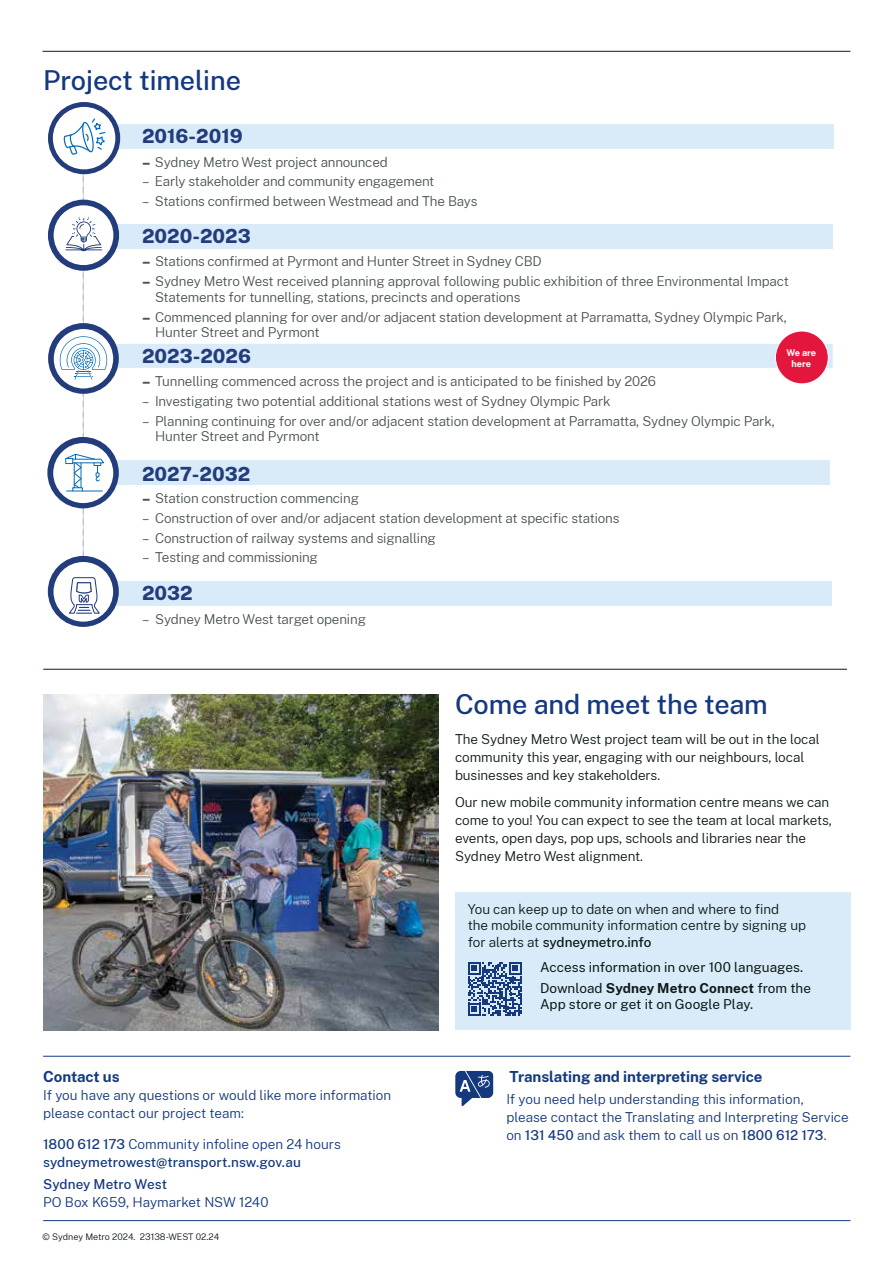
<style>
.page{position:relative;width:893px;height:1263px;background:#fff}
.page>*{position:absolute;margin:0;border:0;box-sizing:border-box;transform-origin:0 0}
.t1{font:500 27px "Public Sans NSW";letter-spacing:-.005em;color:#15397f}
.t2{font:800 19.2px "Public Sans NSW";color:#233d7c}
.t3{font:700 15px "Public Sans NSW";letter-spacing:-.005em;color:#15397f}
.t4{font:300 13.5px/15.9px "Public Sans NSW";letter-spacing:-.01em;color:#0e1a18}
.t5{font:300 13.5px/18px "Public Sans NSW";letter-spacing:-.005em;color:#0f1a18}
.t6{font:300 13.5px/18px "Public Sans NSW";color:#15397f}
.t7{font:13.5px/20.9px "Public Sans NSW";color:#0f1a18}
.t8{font:500 13.5px/18px "Public Sans NSW";color:#15397f}
.t9{font:700 9.15px/11.1px "Public Sans NSW";letter-spacing:-.005em;color:#fff;text-align:center}
.t10{font:300 9px "Public Sans NSW";color:#0f1a18}
.s1{font-weight:900}
.s2{font-weight:300}
.s3{font-weight:500}
.s4{font-weight:700}
</style>
<div class="page">
<hr style="left:43px;top:51px;width:807px;height:1px;background:#0f1a18">
<hr style="left:43px;top:1056px;width:807px;height:1px;background:#15397f">
<hr style="left:43px;top:1220px;width:807px;height:1px;background:#15397f">
<svg style="left:455px;top:1071px;width:38px;height:35px"></svg>
<svg style="left:48px;top:102px;width:72px;height:72px"></svg>
<div style="left:53px;top:107px;width:62px;height:62px;background:#fff;border-radius:50%"></div>
<svg style="left:47px;top:437px;width:72px;height:71px"></svg>
<div style="left:53px;top:443px;width:60px;height:60px;background:#fff;border-radius:50%"></div>
<svg style="left:48px;top:323px;width:71px;height:71px"></svg>
<div style="left:54px;top:329px;width:59px;height:59px;background:#fff;border-radius:50%"></div>
<svg style="left:48px;top:200px;width:71px;height:71px"></svg>
<div style="left:54px;top:205px;width:59px;height:60px;background:#fff;border-radius:50%"></div>
<svg style="left:48px;top:556px;width:71px;height:71px"></svg>
<div style="left:54px;top:562px;width:59px;height:60px;background:#fff;border-radius:50%"></div>
<svg style="left:60px;top:112px;width:773px;height:502px"></svg>
<img style="left:43px;top:694px;width:395px;height:336px">
<hr style="left:43px;top:669px;width:804px;height:1px;background:#0f1a18">
<div style="left:455px;top:892px;width:395px;height:138px;background:#d9ebf9"></div>
<div style="left:775px;top:331px;width:53px;height:53px;background:#e3173e;border-radius:50%"></div>
<div style="left:775px;top:331px;width:54px;height:53px;border:1px solid #fff;border-radius:50%"></div>
<svg style="left:468px;top:962px;width:54px;height:54px"></svg>
<h1 class="t1" style="left:43px;top:60px;width:199px">Project timeline</h1>
<h2 class="t2" style="left:142px;top:121px;width:102px">2016-2019</h2>
<p class="t4" style="left:142px;top:153px;width:247px"><span class="s1">–</span> Sydney Metro West project announced</p>
<p class="t4" style="left:142px;top:173px;width:294px">– Early stakeholder and community engagement</p>
<p class="t4" style="left:142px;top:192px;width:337px">– Stations confirmed between Westmead and The Bays</p>
<h2 class="t2" style="left:142px;top:221px;width:110px">2020-2023</h2>
<p class="t4" style="left:142px;top:253px;width:401px"><span class="s1">–</span> Stations confirmed at Pyrmont and Hunter Street in Sydney CBD</p>
<p class="t4" style="left:155px;top:272px;width:635px;text-indent:-13px"><span class="s1">–</span> Sydney Metro West received planning approval following public exhibition of three Environmental Impact<br>Statements for tunnelling, stations, precincts and operations</p>
<p class="t4" style="left:155px;top:308px;width:633px;text-indent:-13px"><span class="s1">–</span> Commenced planning for over and/or adjacent station development at Parramatta, Sydney Olympic Park,<br>Hunter Street and Pyrmont</p>
<p class="t4" style="left:142px;top:372px;width:516px"><span class="s1">–</span> Tunnelling commenced across the project and is anticipated to be finished by 2026</p>
<p class="t4" style="left:142px;top:392px;width:470px">– Investigating two potential additional stations west of Sydney Olympic Park</p>
<p class="t4" style="left:155px;top:412px;width:621px;text-indent:-13px">– Planning continuing for over and/or adjacent station development at Parramatta, Sydney Olympic Park,<br>Hunter Street and Pyrmont</p>
<h2 class="t2" style="left:142px;top:341px;width:111px">2023-2026</h2>
<p class="t9" style="left:786px;top:347px;width:31px">We are here</p>
<h2 class="t2" style="left:142px;top:459px;width:110px">2027-2032</h2>
<p class="t4" style="left:142px;top:490px;width:219px"><span class="s1">–</span> Station construction commencing</p>
<p class="t4" style="left:142px;top:509px;width:479px">– Construction of over and/or adjacent station development at specific stations</p>
<p class="t4" style="left:142px;top:529px;width:295px">– Construction of railway systems and signalling</p>
<p class="t4" style="left:142px;top:549px;width:177px">– Testing and commissioning</p>
<h2 class="t2" style="left:142px;top:578px;width:52px">2032</h2>
<p class="t4" style="left:142px;top:610px;width:226px">– Sydney Metro West target opening</p>
<p class="t3" style="left:43px;top:1065px;width:78px">Contact us</p>
<p class="t6" style="left:43px;top:1085px;width:350px">If you have any questions or would like more information please contact our project team:</p>
<p class="t8" style="left:43px;top:1134px;width:299px">1800 612 173 <span class="s2">Community infoline open 24 hours </span>sydneymetrowest@transport.nsw.gov.au</p>
<p class="t8" style="left:43px;top:1174px;width:125px">Sydney Metro West</p>
<p class="t6" style="left:43px;top:1192px;width:227px">PO Box K659, Haymarket NSW 1240</p>
<p class="t10" style="left:43px;top:1230px;width:178px">© Sydney Metro 2024. 23138-WEST 02.24</p>
<h1 class="t1" style="left:455px;top:684px;width:314px">Come and meet the team</h1>
<p class="t5" style="left:455px;top:730px;width:366px">The Sydney Metro West project team will be out in the local community this year, engaging with our neighbours, local businesses and key stakeholders.</p>
<p class="t5" style="left:455px;top:792px;width:378px">Our new mobile community information centre means we can come to you! You can expect to see the team at local markets, events, open days, pop ups, schools and libraries near the Sydney Metro West alignment.</p>
<p class="t5" style="left:468px;top:900px;width:340px;line-height:16.5px">You can keep up to date on when and where to find<br>the mobile community information centre by signing up for alerts at <span class="s3">sydneymetro.info</span></p>
<p class="t7" style="left:540px;top:955px;width:273px">Access information in over 100 languages.<br>Download <span class="s4">Sydney Metro Connect</span> from the</p>
<p class="t7" style="left:540px;top:993px;width:214px">App store or get it on Google Play.</p>
<p class="t3" style="left:509px;top:1065px;width:255px">Translating and interpreting service</p>
<p class="t6" style="left:506px;top:1089px;width:344px">If you need help understanding this information,<br>please contact the Translating and Interpreting Service on <span class="s3">131 450</span> and ask them to call us on <span class="s3">1800 612 173</span>.</p>
</div>
